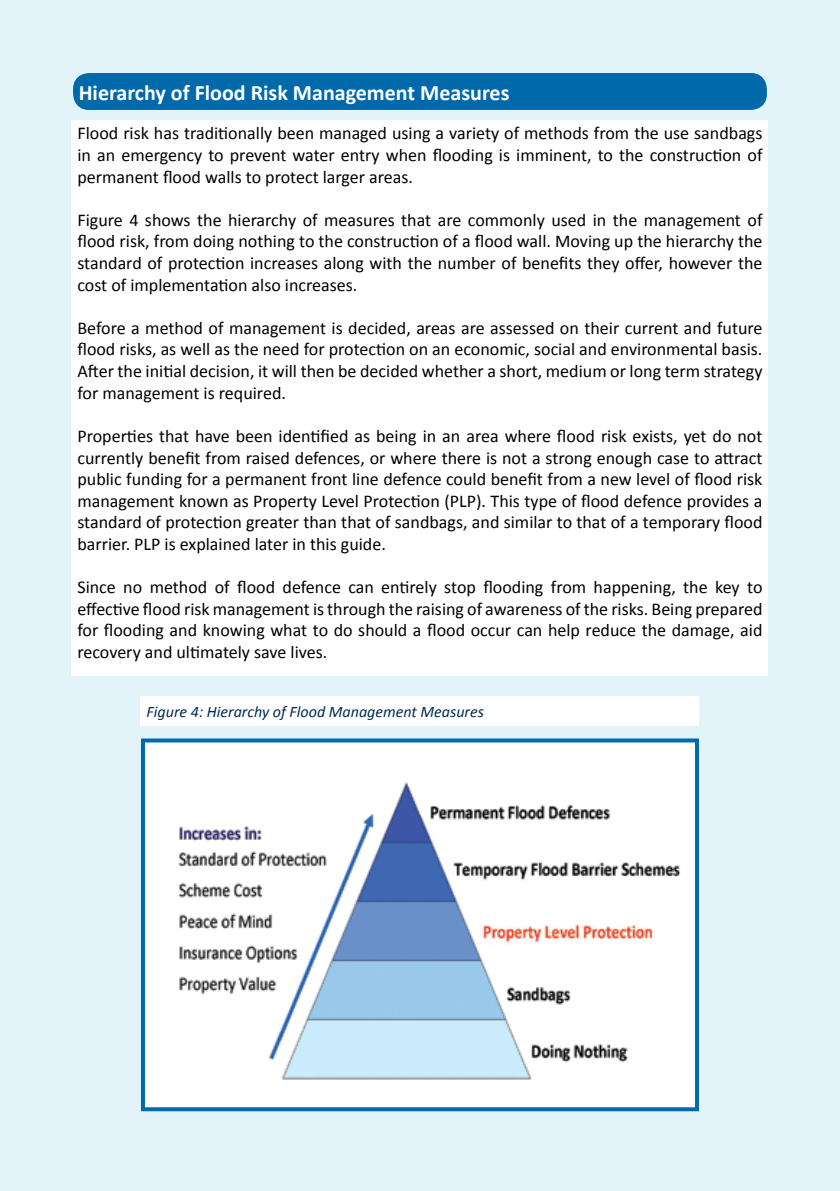
<style>
.page{position:relative;width:840px;height:1191px;background:#fff}
.page>*{position:absolute;margin:0;border:0;box-sizing:border-box;transform-origin:0 0}
.t1{font:700 22px "Calibri";color:#fff}
.t2{font:18px/21.6px "Calibri";color:#000;text-align:justify}
.t3{font:italic 16px "Calibri";color:#002b54}
</style>
<div class="page">
<div style="left:0;top:0;width:839px;height:1191px;background:#e2f4fa"></div>
<div style="left:73px;top:73px;width:693px;height:37px;background:#0069aa;border-radius:16px"></div>
<div style="left:72px;top:120px;width:695px;height:556px;background:#fff"></div>
<div style="left:141px;top:696px;width:557px;height:30px;background:#fff"></div>
<img style="left:146px;top:743px;width:547px;height:363px">
<div style="left:141px;top:738px;width:557px;height:373px;border:4px solid #0069aa"></div>
<p class="t1" style="left:79px;top:78px;width:432px">Hierarchy of Flood Risk Management Measures</p>
<p class="t2" style="left:77px;top:123px;width:686px">Flood risk has traditionally been managed using a variety of methods from the use sandbags in an emergency to prevent water entry when flooding is imminent, to the construction of permanent flood walls to protect larger areas.</p>
<p class="t2" style="left:77px;top:209px;width:686px">Figure 4 shows the hierarchy of measures that are commonly used in the management of flood risk, from doing nothing to the construction of a flood wall. Moving up the hierarchy the standard of protection increases along with the number of benefits they offer, however the cost of implementation also increases.</p>
<p class="t2" style="left:77px;top:317px;width:686px">Before a method of management is decided, areas are assessed on their current and future flood risks, as well as the need for protection on an economic, social and environmental basis.<br>After the initial decision, it will then be decided whether a short, medium or long term strategy for management is required.</p>
<p class="t2" style="left:77px;top:425px;width:686px">Properties that have been identified as being in an area where flood risk exists, yet do not currently benefit from raised defences, or where there is not a strong enough case to attract public funding for a permanent front line defence could benefit from a new level of flood risk management known as Property Level Protection (PLP). This type of flood defence provides a standard of protection greater than that of sandbags, and similar to that of a temporary flood barrier. PLP is explained later in this guide.</p>
<p class="t2" style="left:77px;top:576px;width:686px">Since no method of flood defence can entirely stop flooding from happening, the key to effective flood risk management is through the raising of awareness of the risks. Being prepared for flooding and knowing what to do should a flood occur can help reduce the damage, aid recovery and ultimately save lives.</p>
<p class="t3" style="left:146px;top:701px;width:338px">Figure 4: Hierarchy of Flood Management Measures</p>
</div>
